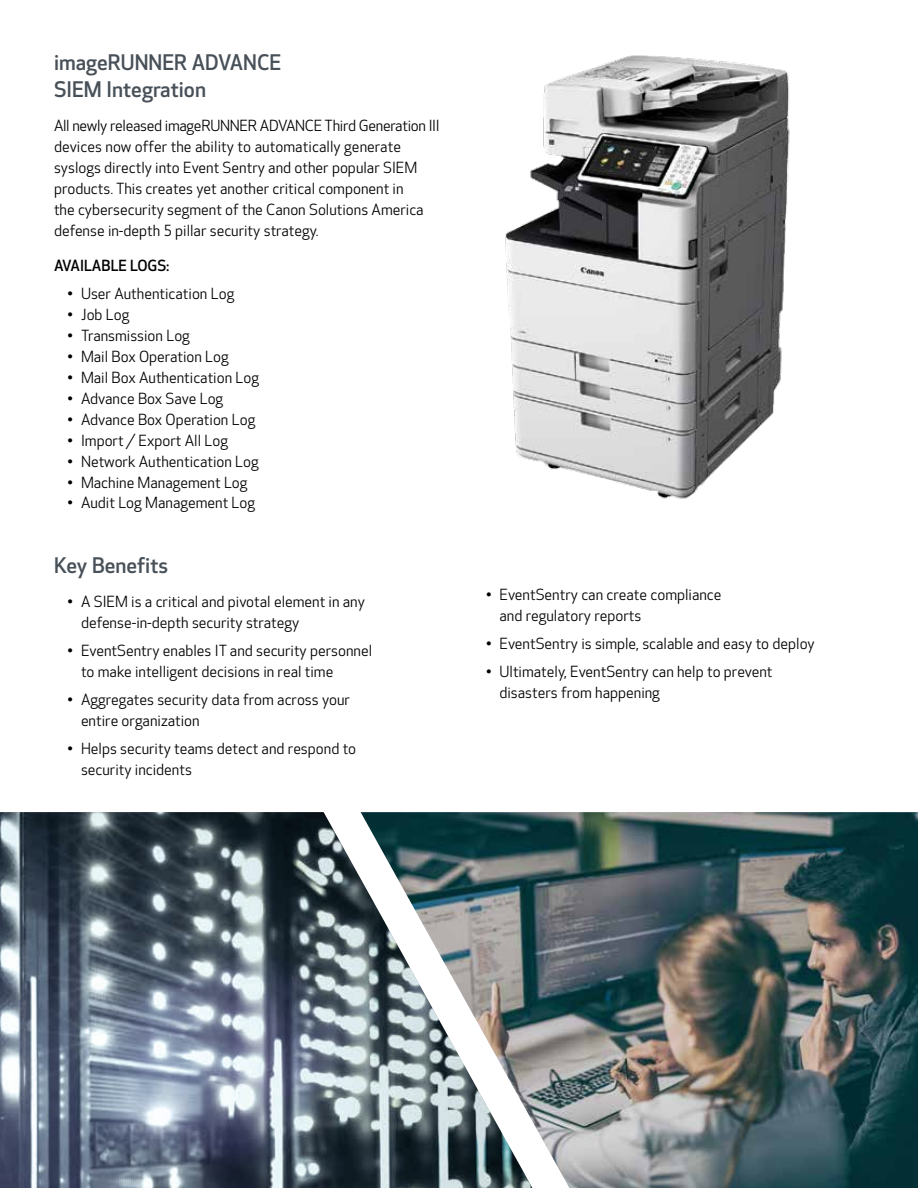
<style>
.page{position:relative;width:918px;height:1188px;background:#fff}
.page>*{position:absolute;margin:0;border:0;box-sizing:border-box;transform-origin:0 0}
.t1{font:500 21px/27px "Optic Sans 301";color:#485058}
.t2{font:15px/21px "Optic Sans 201";color:#000}
.t3{font:500 15px "Optic Sans 301";color:#000}
</style>
<div class="page">
<img style="left:505px;top:55px;width:285px;height:444px">
<img style="left:540px;top:812px;width:378px;height:376px">
<svg style="left:0;top:812px;width:540px;height:376px;background:#6f7c86"></svg>
<h1 class="t1" style="left:54px;top:49px;width:229px">imageRUNNER ADVANCE<br>SIEM Integration</h1>
<p class="t2" style="left:54px;top:116px;width:387px">All newly released imageRUNNER ADVANCE Third Generation III devices now offer the ability to automatically generate syslogs directly into Event Sentry and other popular SIEM products. This creates yet another critical component in<br>the cybersecurity segment of the Canon Solutions America defense in-depth 5 pillar security strategy.</p>
<p class="t3" style="left:54px;top:257px;width:117px">AVAILABLE LOGS:</p>
<p class="t2" style="left:68px;top:283px;width:168px">• User Authentication Log</p>
<p class="t2" style="left:68px;top:304px;width:64px">• Job Log</p>
<p class="t2" style="left:68px;top:325px;width:124px">• Transmission Log</p>
<p class="t2" style="left:68px;top:346px;width:163px">• Mail Box Operation Log</p>
<p class="t2" style="left:68px;top:367px;width:193px">• Mail Box Authentication Log</p>
<p class="t2" style="left:68px;top:388px;width:157px">• Advance Box Save Log</p>
<p class="t2" style="left:68px;top:409px;width:189px">• Advance Box Operation Log</p>
<p class="t2" style="left:68px;top:430px;width:162px">• Import / Export All Log</p>
<p class="t2" style="left:68px;top:451px;width:193px">• Network Authentication Log</p>
<p class="t2" style="left:68px;top:472px;width:182px">• Machine Management Log</p>
<p class="t2" style="left:68px;top:493px;width:189px">• Audit Log Management Log</p>
<h1 class="t1" style="left:54px;top:552px;width:116px">Key Benefits</h1>
<p class="t2" style="left:81px;top:592px;width:285px;text-indent:-14px">• A SIEM is a critical and pivotal element in any defense-in-depth security strategy</p>
<p class="t2" style="left:81px;top:641px;width:293px;text-indent:-14px">• EventSentry enables IT and security personnel to make intelligent decisions in real time</p>
<p class="t2" style="left:81px;top:690px;width:271px;text-indent:-14px">• Aggregates security data from across your entire organization</p>
<p class="t2" style="left:81px;top:738px;width:277px;text-indent:-14px">• Helps security teams detect and respond to security incidents</p>
<p class="t2" style="left:500px;top:585px;width:224px;text-indent:-14px">• EventSentry can create compliance and regulatory reports</p>
<p class="t2" style="left:486px;top:634px;width:330px">• EventSentry is simple, scalable and easy to deploy</p>
<p class="t2" style="left:500px;top:661px;width:275px;text-indent:-14px">• Ultimately, EventSentry can help to prevent disasters from happening</p>
</div>
